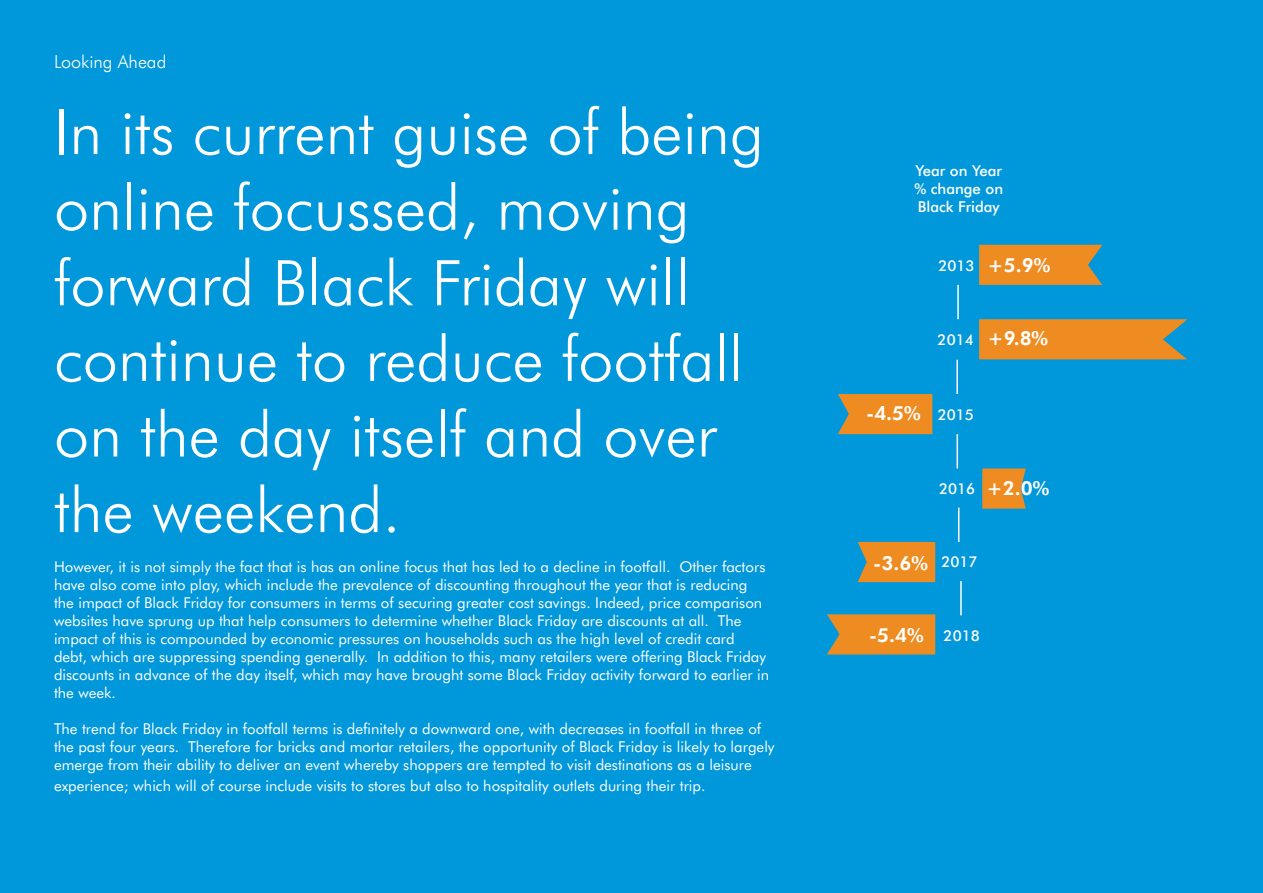
<style>
.page{position:relative;width:1263px;height:893px;background:#0097db}
.page>*{position:absolute;margin:0;border:0;box-sizing:border-box;transform-origin:0 0}
.t1{font:300 63px/75.6px "Futura BT";color:#fff}
.t2{font:700 19.5px "Futura BT";color:#fff}
.t3{font:300 18px "Futura BT";color:#fff}
.t4{font:15px/18px "Futura BT";color:#fff}
.t5{font:500 15px/18px "Futura BT";color:#fff;text-align:justify}
</style>
<div class="page">
<svg style="left:979px;top:319px;width:208px;height:40px;background:#df8c2c"></svg>
<svg style="left:979px;top:245px;width:123px;height:40px;background:#df8c2c"></svg>
<div style="left:838px;top:394px;width:94px;height:40px;background:#ee8c21"></div>
<div style="left:858px;top:542px;width:77px;height:40px;background:#ee8c21"></div>
<svg style="left:827px;top:614px;width:108px;height:40px;background:#dd8c2d"></svg>
<svg style="left:982px;top:468px;width:44px;height:41px;background:#d98c31"></svg>
<hr style="left:957px;top:285px;width:2px;height:34px;background:#fff">
<hr style="left:956px;top:360px;width:2px;height:34px;background:#fff">
<hr style="left:956px;top:434px;width:2px;height:34px;background:#fff">
<hr style="left:958px;top:508px;width:1px;height:34px;background:#fff">
<hr style="left:960px;top:581px;width:2px;height:34px;background:#fff">
<p class="t3" style="left:54px;top:49px;width:114px">Looking Ahead</p>
<p class="t1" style="left:54px;top:92px;width:711px">In its current guise of being online focussed, moving forward Black Friday will continue to reduce footfall on the day itself and over the weekend.</p>
<p class="t4" style="left:54px;top:557px;width:717px">However, it is not simply the fact that is has an online focus that has led to a decline in footfall. Other factors have also come into play, which include the prevalence of discounting throughout the year that is reducing the impact of Black Friday for consumers in terms of securing greater cost savings. Indeed, price comparison websites have sprung up that help consumers to determine whether Black Friday are discounts at all. The impact of this is compounded by economic pressures on households such as the high level of credit card debt, which are suppressing spending generally. In addition to this, many retailers were offering Black Friday discounts in advance of the day itself, which may have brought some Black Friday activity forward to earlier in the week.</p>
<p class="t4" style="left:54px;top:719px;width:722px">The trend for Black Friday in footfall terms is definitely a downward one, with decreases in footfall in three of the past four years. Therefore for bricks and mortar retailers, the opportunity of Black Friday is likely to largely emerge from their ability to deliver an event whereby shoppers are tempted to visit destinations as a leisure</p>
<p class="t4" style="left:54px;top:777px;width:653px">experience; which will of course include visits to stores but also to hospitality outlets during their trip.</p>
<p class="t5" style="left:914px;top:161px;width:90px">Year on Year % change on Black Friday</p>
<p class="t5" style="left:938px;top:256px;width:38px">2013</p>
<p class="t2" style="left:988px;top:252px;width:64px">+5.9%</p>
<p class="t5" style="left:938px;top:330px;width:38px">2014</p>
<p class="t2" style="left:988px;top:324px;width:62px">+9.8%</p>
<p class="t2" style="left:866px;top:400px;width:56px">-4.5%</p>
<p class="t5" style="left:938px;top:405px;width:38px">2015</p>
<p class="t5" style="left:939px;top:479px;width:38px">2016</p>
<p class="t2" style="left:986px;top:475px;width:64px">+2.0%</p>
<p class="t2" style="left:873px;top:549px;width:56px">-3.6%</p>
<p class="t5" style="left:941px;top:552px;width:38px">2017</p>
<p class="t2" style="left:869px;top:621px;width:56px">-5.4%</p>
<p class="t5" style="left:944px;top:626px;width:38px">2018</p>
</div>
